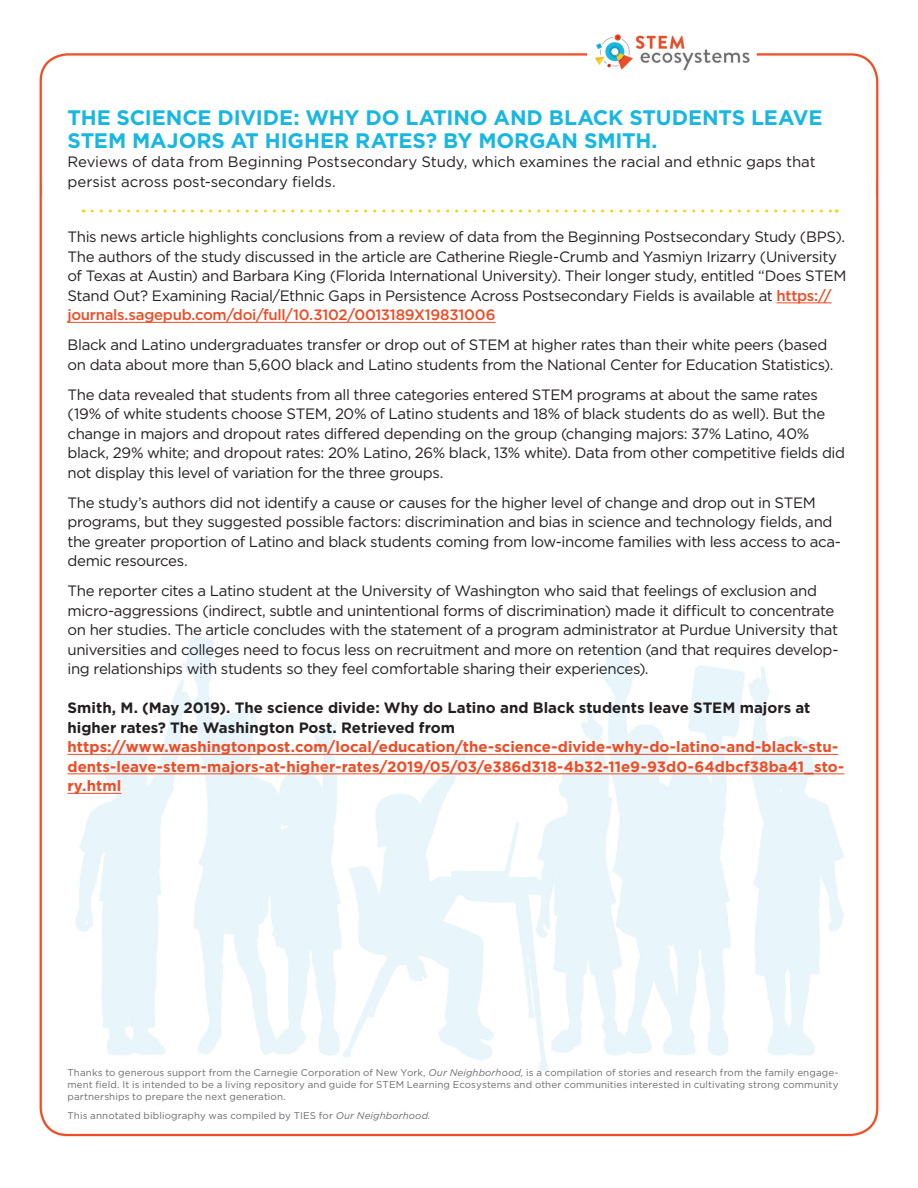
<style>
.page{position:relative;width:918px;height:1188px;background:#fff}
.page>*{position:absolute;margin:0;border:0;box-sizing:border-box;transform-origin:0 0}
.t1{font:700 21px/22.5px "Gotham";letter-spacing:-.01em;color:#17b7e1}
.t2{font:15px/19.5px "Gotham";letter-spacing:-.025em;color:#231f20}
.t3{font:700 15px/19.5px "Gotham";color:#ee4c24}
.t4{font:700 15px/19.5px "Gotham";color:#231f20}
.t5{font:15px/19.5px "Gotham";letter-spacing:-.005em;color:#231f20}
.t6{font:9.75px/11.7px "Gotham";letter-spacing:.015em;color:#6c6a6e;text-align:justify}
.s1{font-weight:500;color:#ee4c24}
.s2{font-style:italic}
</style>
<div class="page">
<img style="left:39px;top:34px;width:840px;height:1103px">
<hr style="left:777px;top:303px;width:55px;height:1px;background:#ee4c24">
<hr style="left:68px;top:322px;width:428px;height:1px;background:#ee4c24">
<hr style="left:68px;top:754px;width:770px;height:1px;background:#ee4c24">
<hr style="left:68px;top:774px;width:776px;height:1px;background:#ee4c24">
<hr style="left:68px;top:793px;width:53px;height:1px;background:#ee4c24">
<svg style="left:92px;top:210px;width:745px;height:3px"></svg>
<h1 class="t1" style="left:68px;top:106px;width:756px">THE SCIENCE DIVIDE: WHY DO LATINO AND BLACK STUDENTS LEAVE<br>STEM MAJORS AT HIGHER RATES? BY MORGAN SMITH.</h1>
<p class="t5" style="left:68px;top:152px;width:750px">Reviews of data from Beginning Postsecondary Study, which examines the racial and ethnic gaps that persist across post-secondary fields.</p>
<p class="t2" style="left:68px;top:227px;width:781px">This news article highlights conclusions from a review of data from the Beginning Postsecondary Study (BPS).<br>The authors of the study discussed in the article are Catherine Riegle-Crumb and Yasmiyn Irizarry (University of Texas at Austin) and Barbara King (Florida International University). Their longer study, entitled “Does STEM Stand Out? Examining Racial/Ethnic Gaps in Persistence Across Postsecondary Fields is available at <span class="s1">https:// journals.sagepub.com/doi/full/10.3102/0013189X19831006</span></p>
<p class="t2" style="left:68px;top:335px;width:768px">Black and Latino undergraduates transfer or drop out of STEM at higher rates than their white peers (based on data about more than 5,600 black and Latino students from the National Center for Education Statistics).</p>
<p class="t2" style="left:68px;top:385px;width:779px">The data revealed that students from all three categories entered STEM programs at about the same rates (19% of white students choose STEM, 20% of Latino students and 18% of black students do as well). But the change in majors and dropout rates differed depending on the group (changing majors: 37% Latino, 40% black, 29% white; and dropout rates: 20% Latino, 26% black, 13% white). Data from other competitive fields did not display this level of variation for the three groups.</p>
<p class="t2" style="left:68px;top:493px;width:775px">The study’s authors did not identify a cause or causes for the higher level of change and drop out in STEM programs, but they suggested possible factors: discrimination and bias in science and technology fields, and the greater proportion of Latino and black students coming from low-income families with less access to aca&shy;demic resources.</p>
<p class="t2" style="left:68px;top:581px;width:772px">The reporter cites a Latino student at the University of Washington who said that feelings of exclusion and micro-aggressions (indirect, subtle and unintentional forms of discrimination) made it difficult to concentrate on her studies. The article concludes with the statement of a program administrator at Purdue University that universities and colleges need to focus less on recruitment and more on retention (and that requires develop&shy;ing relationships with students so they feel comfortable sharing their experiences).</p>
<p class="t4" style="left:68px;top:698px;width:745px">Smith, M. (May 2019). The science divide: Why do Latino and Black students leave STEM majors at higher rates? The Washington Post. Retrieved from</p>
<p class="t3" style="left:68px;top:737px;width:778px">https://www.washingtonpost.com/local/education/the-science-divide-why-do-latino-and-black-stu&shy;dents-leave-stem-majors-at-higher-rates/2019/05/03/e386d318-4b32-11e9-93d0-64dbcf38ba41_sto&shy;ry.html</p>
<p class="t6" style="left:68px;top:1067px;width:773px">Thanks to generous support from the Carnegie Corporation of New York, <span class="s2">Our Neighborhood,</span> is a compilation of stories and research from the family engage&shy;ment field. It is intended to be a living repository and guide for STEM Learning Ecosystems and other communities interested in cultivating strong community partnerships to prepare the next generation.</p>
<p class="t6" style="left:68px;top:1110px;width:365px">This annotated bibliography was compiled by TIES for <span class="s2">Our Neighborhood.</span></p>
</div>
